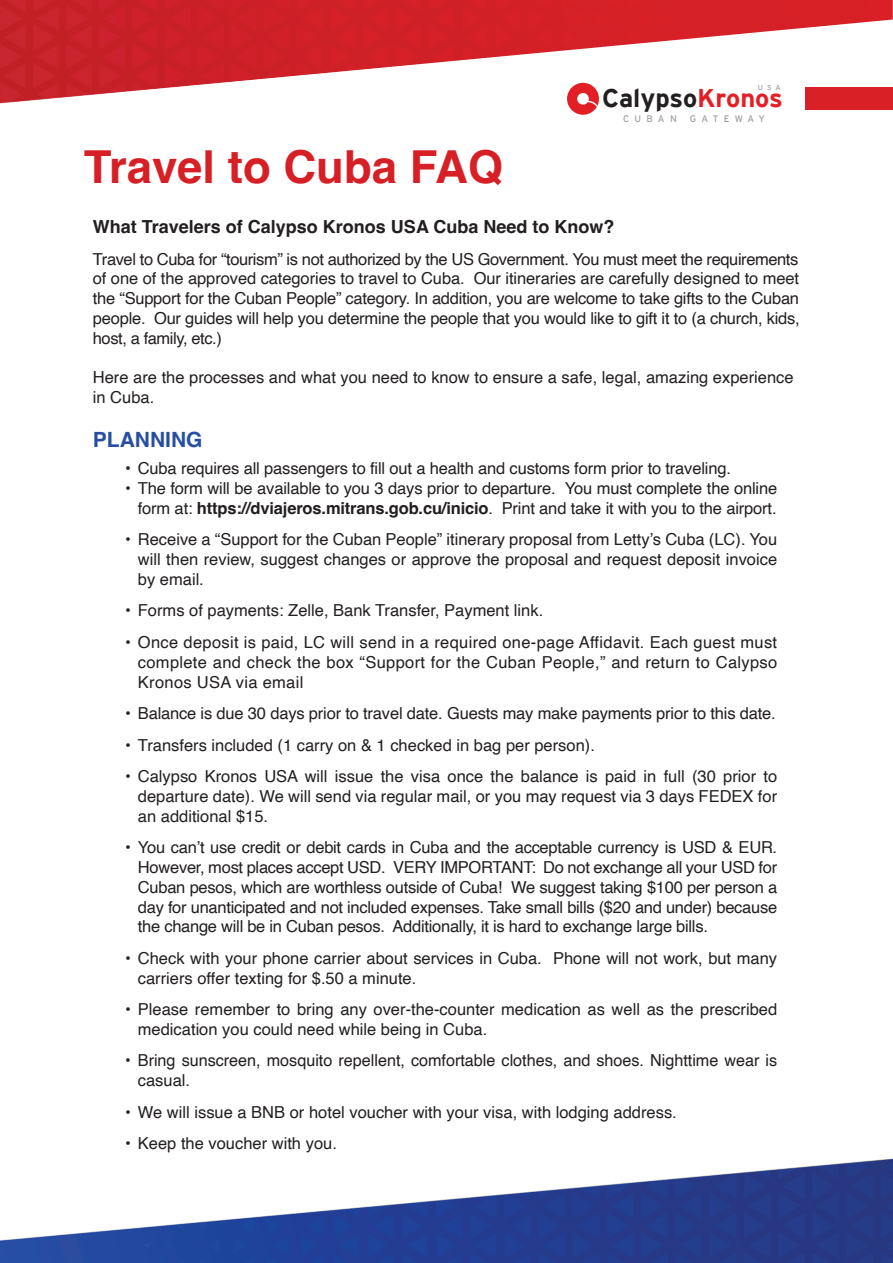
<style>
.page{position:relative;width:893px;height:1263px;background:#fff}
.page>*{position:absolute;margin:0;border:0;box-sizing:border-box;transform-origin:0 0}
.t1{font:700 45.45px "Helvetica";color:#d72026}
.t2{font:700 25.5px "Interstate";color:#231f20}
.t3{font:700 21px "Helvetica";color:#274ea2}
.t4{font:700 18px "Helvetica";color:#231f20}
.t5{font:16.5px/19.8px "Helvetica";color:#231f20;text-align:justify}
.t6{font:9.45px "Interstate";letter-spacing:.52em;color:#9ea0a3}
.t7{font:9.45px "Interstate";letter-spacing:.545em;color:#9ea0a3}
.t8{font:7.35px "Interstate";color:#9ea0a3}
.s1{color:#e41e25}
.s2{font-weight:700}
</style>
<div class="page">
<img style="left:0;top:0;width:893px;height:104px">
<img style="left:0;top:1158px;width:893px;height:105px">
<svg style="left:567px;top:83px;width:32px;height:32px"></svg>
<div style="left:805px;top:88px;width:88px;height:22px;background:#d92026"></div>
<p class="t8" style="left:758px;top:84px;width:24px">USA</p>
<h2 class="t2" style="left:602px;top:84px;width:182px">Calypso<span class="s1">Kronos</span></h2>
<h1 class="t1" style="left:84px;top:139px;width:421px">Travel to Cuba FAQ</h1>
<p class="t7" style="left:623px;top:114px;width:55px">CUBAN</p>
<p class="t6" style="left:690px;top:114px;width:77px">GATEWAY</p>
<p class="t4" style="left:93px;top:216px;width:523px">What Travelers of Calypso Kronos USA Cuba Need to Know?</p>
<p class="t5" style="left:93px;top:249px;width:708px">Travel to Cuba for “tourism” is not authorized by the US Government. You must meet the requirements of one of the approved categories to travel to Cuba. Our itineraries are carefully designed to meet the “Support for the Cuban People” category. In addition, you are welcome to take gifts to the Cuban people. Our guides will help you determine the people that you would like to gift it to (a church, kids, host, a family, etc.)</p>
<p class="t5" style="left:93px;top:368px;width:702px">Here are the processes and what you need to know to ensure a safe, legal, amazing experience in Cuba.</p>
<p class="t3" style="left:93px;top:427px;width:111px">PLANNING</p>
<p class="t5" style="left:125px;top:459px;width:607px">• Cuba requires all passengers to fill out a health and customs form prior to traveling.</p>
<p class="t5" style="left:125px;top:479px;width:654px;text-align:right">• The form will be available to you 3 days prior to departure. You must complete the online form at: <span class="s2">https://dviajeros.mitrans.gob.cu/inicio</span>. Print and take it with you to the airport.</p>
<p class="t5" style="left:138px;top:530px;width:641px;text-indent:-13px">• Receive a “Support for the Cuban People” itinerary proposal from Letty’s Cuba (LC). You will then review, suggest changes or approve the proposal and request deposit invoice by email.</p>
<p class="t5" style="left:125px;top:601px;width:420px">• Forms of payments: Zelle, Bank Transfer, Payment link.</p>
<p class="t5" style="left:138px;top:633px;width:641px;text-indent:-13px">• Once deposit is paid, LC will send in a required one-page Affidavit. Each guest must complete and check the box “Support for the Cuban People,” and return to Calypso Kronos USA via email</p>
<p class="t5" style="left:125px;top:704px;width:652px">• Balance is due 30 days prior to travel date. Guests may make payments prior to this date.</p>
<p class="t5" style="left:125px;top:735px;width:471px">• Transfers included (1 carry on &amp; 1 checked in bag per person).</p>
<p class="t5" style="left:138px;top:767px;width:641px;text-indent:-13px">• Calypso Kronos USA will issue the visa once the balance is paid in full (30 prior to departure date). We will send via regular mail, or you may request via 3 days FEDEX for an additional $15.</p>
<p class="t5" style="left:138px;top:838px;width:641px;text-indent:-13px">• You can’t use credit or debit cards in Cuba and the acceptable currency is USD &amp; EUR.<br>However, most places accept USD. VERY IMPORTANT: Do not exchange all your USD for Cuban pesos, which are worthless outside of Cuba! We suggest taking $100 per person a day for unanticipated and not included expenses. Take small bills ($20 and under) because the change will be in Cuban pesos. Additionally, it is hard to exchange large bills.</p>
<p class="t5" style="left:138px;top:949px;width:641px;text-indent:-13px">• Check with your phone carrier about services in Cuba. Phone will not work, but many carriers offer texting for $.50 a minute.</p>
<p class="t5" style="left:138px;top:1000px;width:641px;text-indent:-13px">• Please remember to bring any over-the-counter medication as well as the prescribed medication you could need while being in Cuba.</p>
<p class="t5" style="left:138px;top:1051px;width:641px;text-indent:-13px">• Bring sunscreen, mosquito repellent, comfortable clothes, and shoes. Nighttime wear is casual.</p>
<p class="t5" style="left:125px;top:1102px;width:553px">• We will issue a BNB or hotel voucher with your visa, with lodging address.</p>
<p class="t5" style="left:125px;top:1134px;width:213px">• Keep the voucher with you.</p>
</div>
